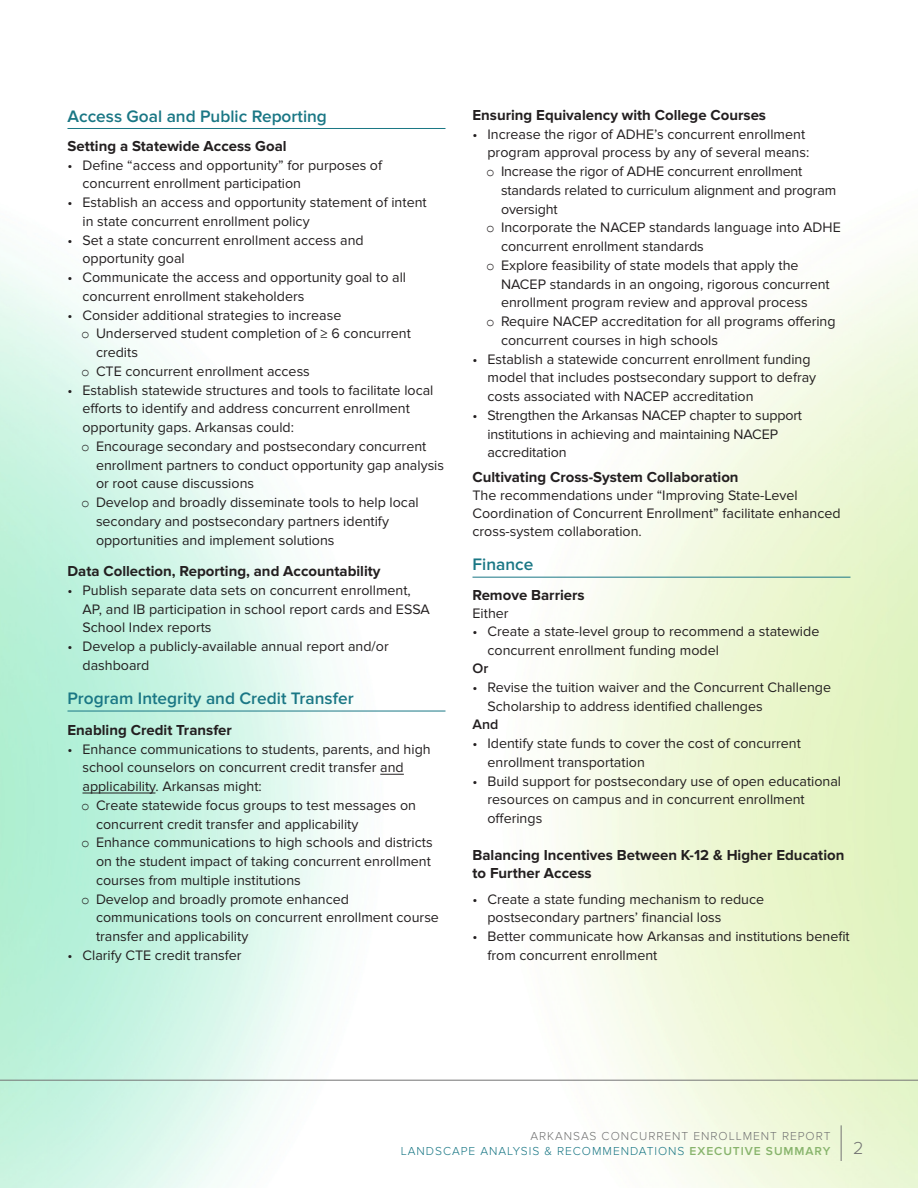
<style>
.page{position:relative;width:918px;height:1188px;background:#fff}
.page>*{position:absolute;margin:0;border:0;box-sizing:border-box;transform-origin:0 0}
.t1{font:300 18px "Proxima Nova";color:#737373}
.New_Heading_2_rule{font:600 17.25px "Proxima Nova";color:#1a7785}
.New_Heading_3_black{font:700 15px/18px "Proxima Nova";color:#231f20}
.Bullets{font:14.25px/18.8px "Proxima Nova";color:#231f20}
.Body_No_indent{font:14.25px/18px "Proxima Nova";color:#231f20}
.Bullets-2{font:600 14.25px "Proxima Nova";color:#231f20}
.t2{font:300 12px/15px "Proxima Nova";letter-spacing:.08em;color:#737373;text-align:right}
.s1{font-family:"Courier New"}
.s2{color:#1a7785}
.s3{font-weight:600;color:#88b46c}
</style>
<div class="page">
<hr style="left:68px;top:128px;width:378px;height:1px;background:#1a7785">
<hr style="left:68px;top:711px;width:378px;height:1px;background:#1a7785">
<svg style="left:380px;top:774px;width:24px;height:1px"></svg>
<hr style="left:82px;top:793px;width:73px;height:1px;background:#231f20">
<hr style="left:472px;top:577px;width:378px;height:1px;background:#1a7785">
<hr style="left:841px;top:1125px;width:1px;height:36px;background:#737373">
<hr style="left:0;top:1080px;width:918px;height:1px;background:#737373">
<p class="New_Heading_2_rule" style="left:68px;top:106px;width:261px">Access Goal and Public Reporting</p>
<p class="New_Heading_3_black" style="left:68px;top:137px;width:221px">Setting a Statewide Access Goal</p>
<p class="Bullets" style="left:82px;top:156px;width:301px;text-indent:-15px">• Define “access and opportunity” for purposes of concurrent enrollment participation</p>
<p class="Bullets" style="left:82px;top:193px;width:346px;text-indent:-15px">• Establish an access and opportunity statement of intent in state concurrent enrollment policy</p>
<p class="Bullets" style="left:82px;top:231px;width:283px;text-indent:-15px">• Set a state concurrent enrollment access and opportunity goal</p>
<p class="Bullets" style="left:82px;top:268px;width:325px;text-indent:-15px">• Communicate the access and opportunity goal to all concurrent enrollment stakeholders</p>
<p class="Bullets" style="left:68px;top:306px;width:275px">• Consider additional strategies to increase</p>
<p class="Bullets" style="left:96px;top:325px;width:316px;text-indent:-15px"><span class="s1">o</span> Underserved student completion of ≥ 6 concurrent credits</p>
<p class="Bullets" style="left:81px;top:362px;width:230px"><span class="s1">o</span> CTE concurrent enrollment access</p>
<p class="Bullets" style="left:82px;top:381px;width:352px;text-indent:-15px">• Establish statewide structures and tools to facilitate local efforts to identify and address concurrent enrollment opportunity gaps. Arkansas could:</p>
<p class="Bullets" style="left:96px;top:437px;width:350px;text-indent:-15px"><span class="s1">o</span> Encourage secondary and postsecondary concurrent enrollment partners to conduct opportunity gap analysis or root cause discussions</p>
<p class="Bullets" style="left:96px;top:493px;width:324px;text-indent:-15px"><span class="s1">o</span> Develop and broadly disseminate tools to help local secondary and postsecondary partners identify opportunities and implement solutions</p>
<p class="New_Heading_3_black" style="left:68px;top:563px;width:315px">Data Collection, Reporting, and Accountability</p>
<p class="Bullets" style="left:82px;top:581px;width:349px;text-indent:-15px">• Publish separate data sets on concurrent enrollment,<br>AP, and IB participation in school report cards and ESSA<br>School Index reports</p>
<p class="Bullets" style="left:82px;top:637px;width:308px;text-indent:-15px">• Develop a publicly-available annual report and/or dashboard</p>
<p class="New_Heading_2_rule" style="left:68px;top:689px;width:288px">Program Integrity and Credit Transfer</p>
<p class="New_Heading_3_black" style="left:68px;top:721px;width:166px">Enabling Credit Transfer</p>
<p class="Bullets" style="left:82px;top:740px;width:350px;text-indent:-15px">• Enhance communications to students, parents, and high school counselors on concurrent credit transfer and applicability. Arkansas might:</p>
<p class="Bullets" style="left:96px;top:796px;width:322px;text-indent:-15px"><span class="s1">o</span> Create statewide focus groups to test messages on concurrent credit transfer and applicability</p>
<p class="Bullets" style="left:96px;top:833px;width:338px;text-indent:-15px"><span class="s1">o</span> Enhance communications to high schools and districts on the student impact of taking concurrent enrollment courses from multiple institutions</p>
<p class="Bullets" style="left:96px;top:890px;width:344px;text-indent:-15px"><span class="s1">o</span> Develop and broadly promote enhanced communications tools on concurrent enrollment course transfer and applicability</p>
<p class="Bullets" style="left:68px;top:946px;width:176px">• Clarify CTE credit transfer</p>
<p class="New_Heading_3_black" style="left:472px;top:106px;width:295px">Ensuring Equivalency with College Courses</p>
<p class="Bullets" style="left:472px;top:125px;width:338px;text-align:right">• Increase the rigor of ADHE’s concurrent enrollment program approval process by any of several means:</p>
<p class="Bullets" style="left:501px;top:162px;width:337px;text-indent:-15px"><span class="s1">o</span> Increase the rigor of ADHE concurrent enrollment standards related to curriculum alignment and program oversight</p>
<p class="Bullets" style="left:501px;top:218px;width:341px;text-indent:-15px"><span class="s1">o</span> Incorporate the NACEP standards language into ADHE concurrent enrollment standards</p>
<p class="Bullets" style="left:501px;top:256px;width:330px;text-indent:-15px"><span class="s1">o</span> Explore feasibility of state models that apply the<br>NACEP standards in an ongoing, rigorous concurrent enrollment program review and approval process</p>
<p class="Bullets" style="left:501px;top:312px;width:336px;text-indent:-15px"><span class="s1">o</span> Require NACEP accreditation for all programs offering concurrent courses in high schools</p>
<p class="Bullets" style="left:488px;top:350px;width:330px;text-indent:-15px">• Establish a statewide concurrent enrollment funding model that includes postsecondary support to defray costs associated with NACEP accreditation</p>
<p class="Bullets" style="left:488px;top:406px;width:316px;text-indent:-15px">• Strengthen the Arkansas NACEP chapter to support institutions in achieving and maintaining NACEP accreditation</p>
<p class="New_Heading_3_black" style="left:472px;top:468px;width:268px">Cultivating Cross-System Collaboration</p>
<p class="Body_No_indent" style="left:472px;top:487px;width:370px">The recommendations under “Improving State-Level<br>Coordination of Concurrent Enrollment” facilitate enhanced cross-system collaboration.</p>
<p class="New_Heading_2_rule" style="left:472px;top:555px;width:62px">Finance</p>
<p class="New_Heading_3_black" style="left:472px;top:586px;width:114px">Remove Barriers</p>
<p class="Body_No_indent" style="left:472px;top:604px;width:38px">Either</p>
<p class="Bullets" style="left:488px;top:622px;width:333px;text-indent:-15px">• Create a state-level group to recommend a statewide concurrent enrollment funding model</p>
<p class="Bullets-2" style="left:472px;top:660px;width:17px">Or</p>
<p class="Bullets" style="left:488px;top:678px;width:345px;text-indent:-15px">• Revise the tuition waiver and the Concurrent Challenge<br>Scholarship to address identified challenges</p>
<p class="Bullets-2" style="left:472px;top:716px;width:27px">And</p>
<p class="Bullets" style="left:488px;top:734px;width:315px;text-indent:-15px">• Identify state funds to cover the cost of concurrent enrollment transportation</p>
<p class="Bullets" style="left:488px;top:772px;width:355px;text-indent:-15px">• Build support for postsecondary use of open educational resources on campus and in concurrent enrollment offerings</p>
<p class="New_Heading_3_black" style="left:472px;top:846px;width:373px">Balancing Incentives Between K-12 &amp; Higher Education to Further Access</p>
<p class="Bullets" style="left:488px;top:890px;width:278px;text-indent:-15px">• Create a state funding mechanism to reduce postsecondary partners’ financial loss</p>
<p class="Bullets" style="left:488px;top:927px;width:364px;text-indent:-15px">• Better communicate how Arkansas and institutions benefit from concurrent enrollment</p>
<p class="t2" style="left:401px;top:1128px;width:431px">ARKANSAS CONCURRENT ENROLLMENT REPORT<br><span class="s2">LANDSCAPE ANALYSIS &amp; RECOMMENDATIONS</span> <span class="s3">EXECUTIVE SUMMARY</span></p>
<p class="t1" style="left:853px;top:1137px;width:12px">2</p>
</div>
